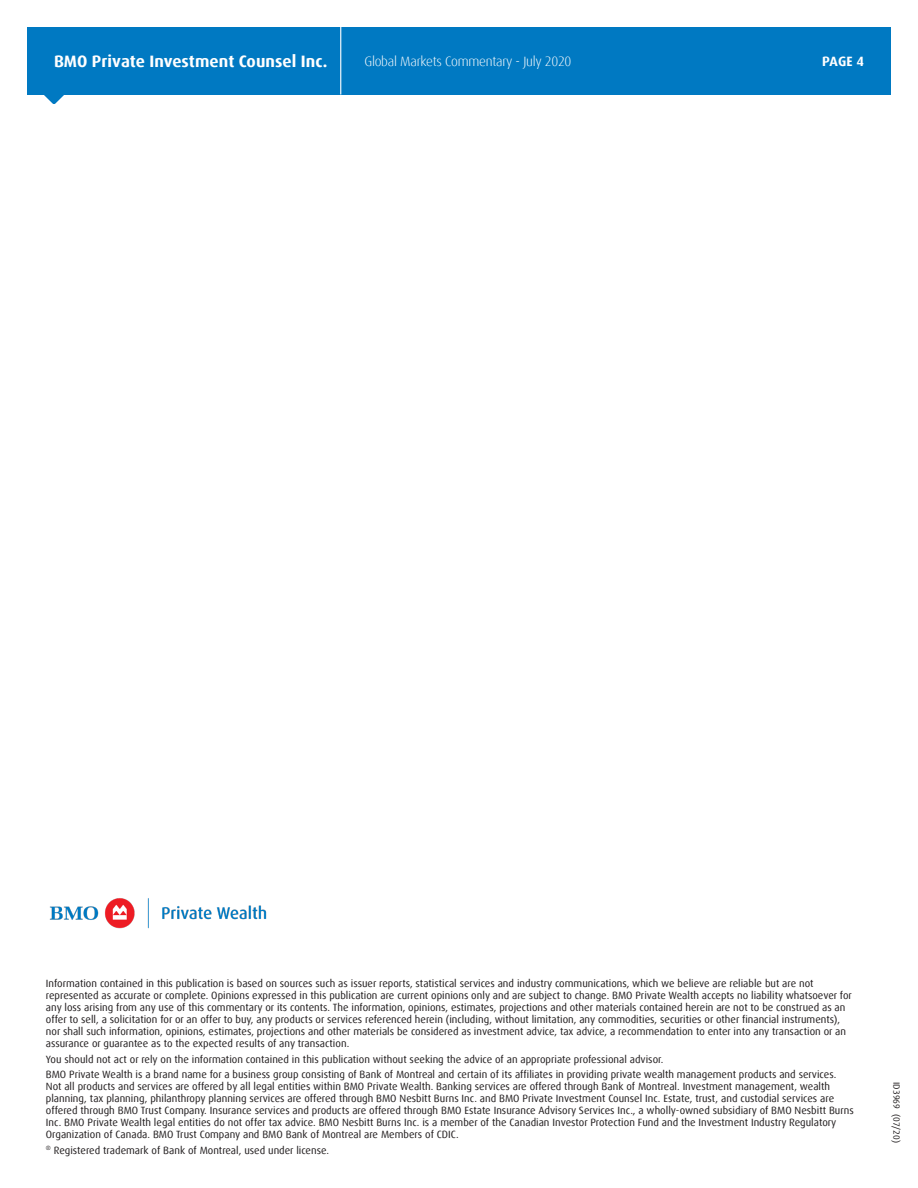
<style>
.page{position:relative;width:918px;height:1188px;background:#fff}
.page>*{position:absolute;margin:0;border:0;box-sizing:border-box;transform-origin:0 0}
.t1{font:700 16.5px "Dax Offc Pro";letter-spacing:.005em;color:#fff}
.t2{font:300 13.5px "Dax Offc Pro";letter-spacing:-.02em;color:#fff}
.t3{font:700 13.5px "Dax Offc Pro";color:#fff}
.Body_Copy{font:10.5px/12px "Dax Offc Pro";color:#231f20}
.Body_Copy-2{font:9px "Dax Offc Pro";color:#231f20}
</style>
<div class="page">
<div style="left:27px;top:27px;width:864px;height:67px;background:#0079c2"></div>
<svg style="left:43px;top:94px;width:22px;height:10px"></svg>
<hr style="left:340px;top:27px;width:1px;height:67px;background:#fff">
<img style="left:49px;top:898px;width:218px;height:31px">
<h1 class="t1" style="left:54px;top:51px;width:275px">BMO Private Investment Counsel Inc.</h1>
<p class="t2" style="left:364px;top:53px;width:209px">Global Markets Commentary - July 2020</p>
<p class="t3" style="left:822px;top:53px;width:43px">PAGE 4</p>
<p class="Body_Copy" style="left:46px;top:978px;width:808px">Information contained in this publication is based on sources such as issuer reports, statistical services and industry communications, which we believe are reliable but are not represented as accurate or complete. Opinions expressed in this publication are current opinions only and are subject to change. BMO Private Wealth accepts no liability whatsoever for any loss arising from any use of this commentary or its contents. The information, opinions, estimates, projections and other materials contained herein are not to be construed as an offer to sell, a solicitation for or an offer to buy, any products or services referenced herein (including, without limitation, any commodities, securities or other financial instruments), nor shall such information, opinions, estimates, projections and other materials be considered as investment advice, tax advice, a recommendation to enter into any transaction or an assurance or guarantee as to the expected results of any transaction.</p>
<p class="Body_Copy" style="left:46px;top:1053px;width:619px">You should not act or rely on the information contained in this publication without seeking the advice of an appropriate professional advisor.</p>
<p class="Body_Copy" style="left:46px;top:1069px;width:809px">BMO Private Wealth is a brand name for a business group consisting of Bank of Montreal and certain of its affiliates in providing private wealth management products and services.<br>Not all products and services are offered by all legal entities within BMO Private Wealth. Banking services are offered through Bank of Montreal. Investment management, wealth planning, tax planning, philanthropy planning services are offered through BMO Nesbitt Burns Inc. and BMO Private Investment Counsel Inc. Estate, trust, and custodial services are offered through BMO Trust Company. Insurance services and products are offered through BMO Estate Insurance Advisory Services Inc., a wholly-owned subsidiary of BMO Nesbitt Burns Inc. BMO Private Wealth legal entities do not offer tax advice. BMO Nesbitt Burns Inc. is a member of the Canadian Investor Protection Fund and the Investment Industry Regulatory Organization of Canada. BMO Trust Company and BMO Bank of Montreal are Members of CDIC.</p>
<p class="Body_Copy" style="left:46px;top:1144px;width:285px"><sup>®</sup> Registered trademark of Bank of Montreal, used under license.</p>
<p class="Body_Copy-2" style="left:902px;top:1082px;width:62px;rotate:90deg">ID3969 (07/20)</p>
</div>
